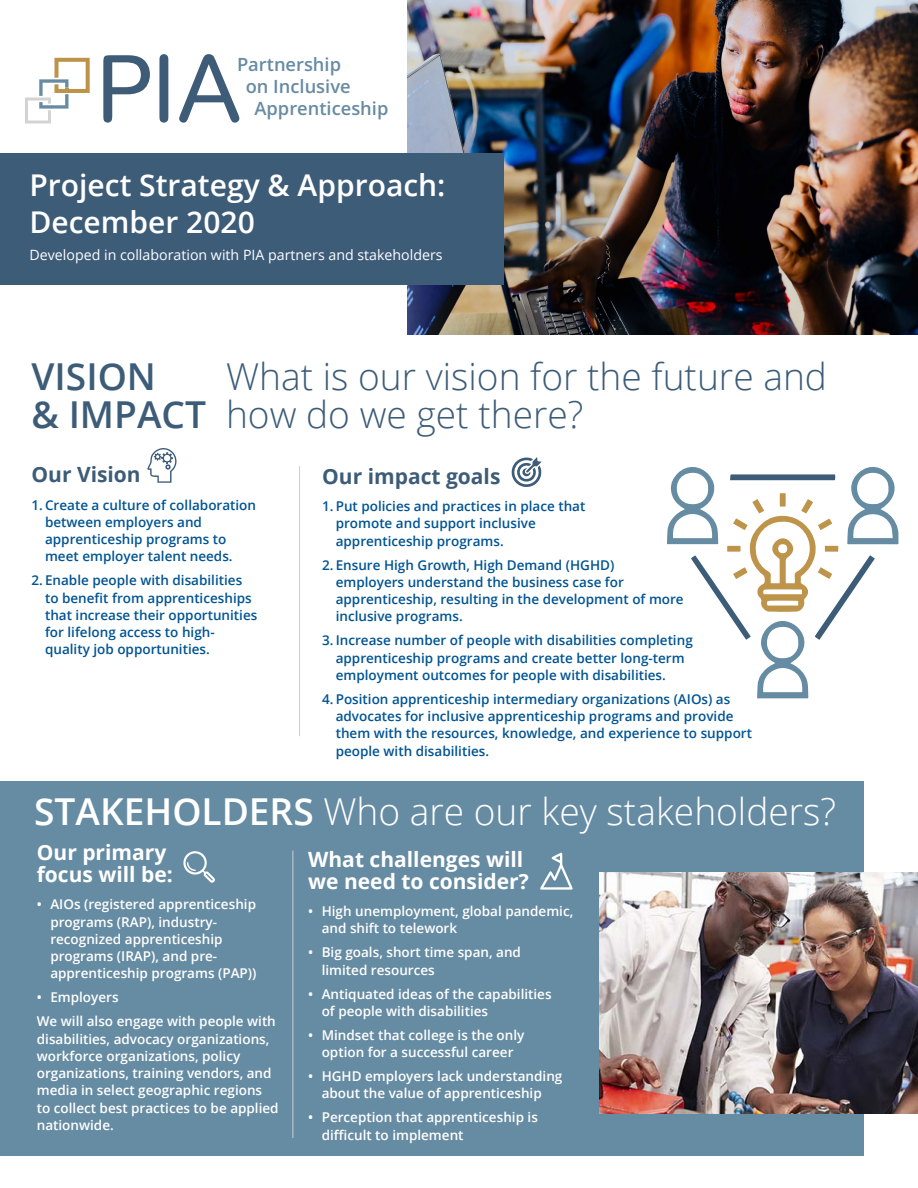
<style>
.page{position:relative;width:918px;height:1188px;background:#fff}
.page>*{position:absolute;margin:0;border:0;box-sizing:border-box;transform-origin:0 0}
.t1{font:92.55px "Arial Rounded MT Std";color:#3e5c77}
.pnew2{font:300 37.05px/38.2px "Open Sans";color:#3d5c78}
.h2new{font:300 37.05px "Open Sans";color:#fff}
.h2new-2{font:600 37.05px/38.2px "Open Sans";color:#3d5c78}
.h1new{font:600 30px/37.3px "Open Sans";color:#fff}
.h3new{font:700 21px/22.2px "Open Sans";color:#fff}
.h3new-2{font:700 21px "Open Sans";color:#3d5c78}
.t2{font:600 18.3px/22px "Open Sans";color:#678ba2;text-align:center}
.p-new{font:14.25px "Open Sans";color:#fff}
.Paragraph_Style_1{font:600 13.5px/17.2px "Open Sans";color:#005493}
.Paragraph_Style_1-2{font:600 13.5px/17.2px "Open Sans";color:#fff}
.pnew3{font:600 13.5px/17.2px "Open Sans";color:#fff}
.s1{font-weight:600}
</style>
<div class="page">
<svg style="left:25px;top:58px;width:65px;height:65px"></svg>
<img style="left:407px;top:0;width:511px;height:335px">
<div style="left:0;top:153px;width:504px;height:132px;background:#3d5c78"></div>
<hr style="left:299px;top:466px;width:1px;height:270px;background:#c5ced6">
<svg style="left:147px;top:448px;width:30px;height:35px"></svg>
<svg style="left:511px;top:457px;width:31px;height:30px"></svg>
<svg style="left:667px;top:466px;width:232px;height:233px"></svg>
<div style="left:726px;top:544px;width:16px;height:9px;background:#bd944a;border:2px solid #fff"></div>
<div style="left:823px;top:544px;width:17px;height:9px;background:#bd944a;border:2px solid #fff"></div>
<div style="left:0;top:782px;width:863px;height:374px;background:#668ca3"></div>
<svg style="left:183px;top:851px;width:32px;height:32px"></svg>
<hr style="left:293px;top:851px;width:1px;height:287px;background:#c7d0d8">
<svg style="left:540px;top:853px;width:33px;height:37px"></svg>
<img style="left:600px;top:873px;width:318px;height:241px">
<p class="t1" style="left:95px;top:35px;width:147px">PIA</p>
<p class="t2" style="left:237px;top:53px;width:115px">Partnership on Inclusive</p>
<p class="t2" style="left:254px;top:97px;width:135px">Apprenticeship</p>
<h1 class="h1new" style="left:30px;top:166px;width:418px">Project Strategy &amp; Approach:<br>December 2020</h1>
<p class="p-new" style="left:30px;top:245px;width:415px">Developed in collaboration with PIA partners and stakeholders</p>
<h2 class="h2new-2" style="left:32px;top:356px;width:176px">VISION<br>&amp; IMPACT</h2>
<p class="pnew2" style="left:226px;top:356px;width:602px">What is our vision for the future and how do we get there?</p>
<h3 class="h3new-2" style="left:32px;top:460px;width:111px">Our Vision</h3>
<p class="Paragraph_Style_1" style="left:45px;top:496px;width:213px;text-indent:-14px">1.Create a culture of collaboration between employers and apprenticeship programs to meet employer talent needs.</p>
<p class="Paragraph_Style_1" style="left:45px;top:572px;width:214px;text-indent:-14px">2. Enable people with disabilities to benefit from apprenticeships that increase their opportunities for lifelong access to high&shy;quality job opportunities.</p>
<h3 class="h3new-2" style="left:322px;top:461px;width:180px">Our impact goals</h3>
<p class="Paragraph_Style_1" style="left:336px;top:497px;width:251px;text-indent:-14px">1. Put policies and practices in place that promote and support inclusive apprenticeship programs.</p>
<p class="Paragraph_Style_1" style="left:336px;top:556px;width:350px;text-indent:-14px">2. Ensure High Growth, High Demand (HGHD) employers understand the business case for apprenticeship, resulting in the development of more inclusive programs.</p>
<p class="Paragraph_Style_1" style="left:336px;top:632px;width:359px;text-indent:-14px">3. Increase number of people with disabilities completing apprenticeship programs and create better long-term employment outcomes for people with disabilities.</p>
<p class="Paragraph_Style_1" style="left:336px;top:690px;width:418px;text-indent:-14px">4. Position apprenticeship intermediary organizations (AIOs) as advocates for inclusive apprenticeship programs and provide them with the resources, knowledge, and experience to support people with disabilities.</p>
<h2 class="h2new" style="left:34px;top:786px;width:804px"><span class="s1">STAKEHOLDERS</span> Who are our key stakeholders?</h2>
<h3 class="h3new" style="left:37px;top:840px;width:137px">Our primary focus will be:</h3>
<p class="Paragraph_Style_1-2" style="left:50px;top:896px;width:208px;text-indent:-14px">• AIOs (registered apprenticeship programs (RAP), industry&shy;recognized apprenticeship programs (IRAP), and pre&shy;apprenticeship programs (PAP))</p>
<p class="Paragraph_Style_1-2" style="left:37px;top:989px;width:83px">• Employers</p>
<p class="pnew3" style="left:37px;top:1013px;width:243px">We will also engage with people with disabilities, advocacy organizations, workforce organizations, policy organizations, training vendors, and media in select geographic regions to collect best practices to be applied nationwide.</p>
<h3 class="h3new" style="left:308px;top:847px;width:222px">What challenges will we need to consider?</h3>
<p class="Paragraph_Style_1-2" style="left:322px;top:902px;width:253px;text-indent:-14px">• High unemployment, global pandemic, and shift to telework</p>
<p class="Paragraph_Style_1-2" style="left:322px;top:944px;width:201px;text-indent:-14px">• Big goals, short time span, and limited resources</p>
<p class="Paragraph_Style_1-2" style="left:322px;top:985px;width:231px;text-indent:-14px">• Antiquated ideas of the capabilities of people with disabilities</p>
<p class="Paragraph_Style_1-2" style="left:308px;top:1026px;width:218px;text-align:center">• Mindset that college is the only option for a successful career</p>
<p class="Paragraph_Style_1-2" style="left:308px;top:1067px;width:256px;text-align:center">• HGHD employers lack understanding about the value of apprenticeship</p>
<p class="Paragraph_Style_1-2" style="left:322px;top:1109px;width:218px;text-indent:-14px">• Perception that apprenticeship is difficult to implement</p>
</div>
